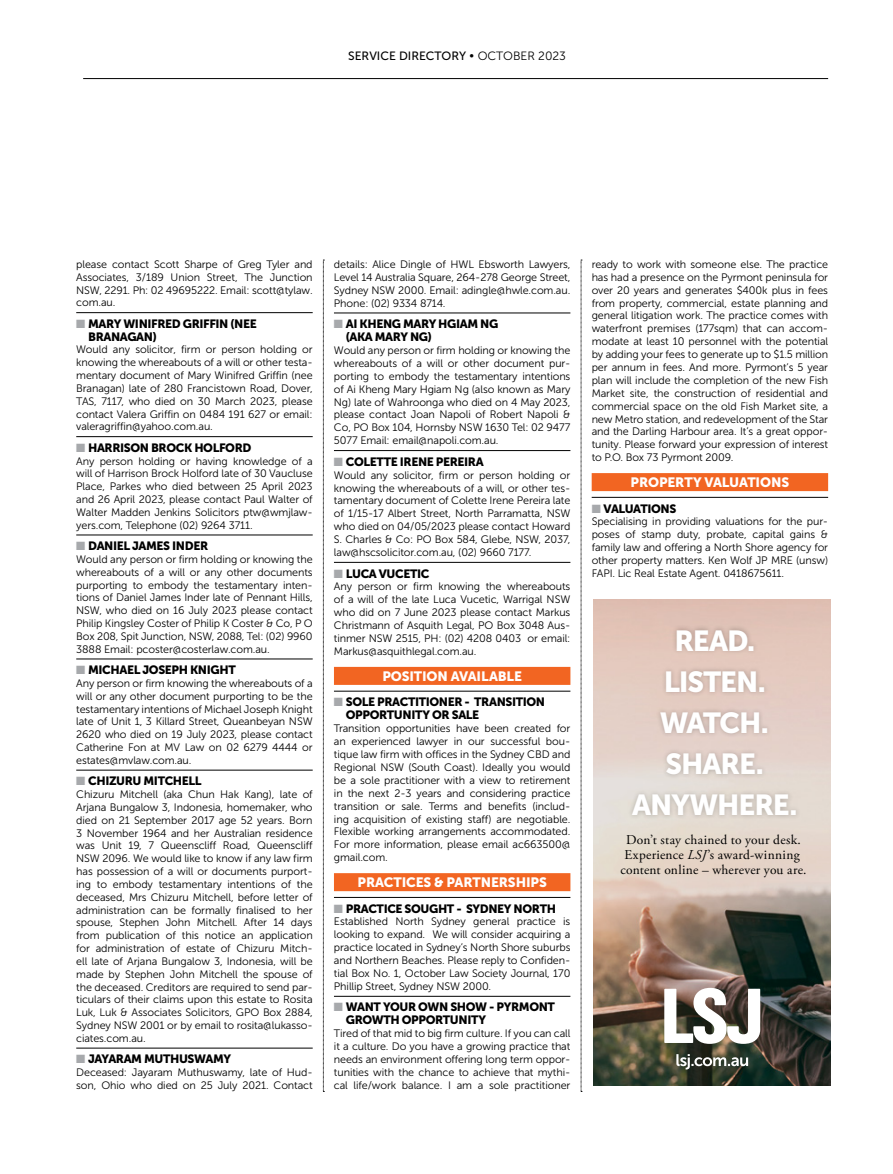
<style>
.page{position:relative;width:893px;height:1174px;background:#fff}
.page>*{position:absolute;margin:0;border:0;box-sizing:border-box;transform-origin:0 0}
.t1{font:28.8px/41px "Museo Sans 900";letter-spacing:-.04em;color:#fff;text-align:center}
.t2{font:13.5px/15px "Adobe Garamond Pro";letter-spacing:.02em;color:#000;text-align:center}
.t3{font:13.5px "Museo Sans 900";letter-spacing:-.01em;color:#fff}
.t4{font:12px/12.9px "Museo Sans 900";letter-spacing:-.035em;color:#000}
.t5{font:12px "Museo Sans 500";color:#000}
.t6{font:10.8px/12.9px "Museo Sans 300";letter-spacing:-.01em;color:#000;text-align:justify}
.s1{font-family:"Museo Sans 300"}
.s2{color:#a7a9ac}
.s3{font-style:italic}
</style>
<div class="page">
<hr style="left:76px;top:312px;width:237px;height:1px;background:#000">
<hr style="left:76px;top:436px;width:237px;height:1px;background:#000">
<hr style="left:76px;top:535px;width:237px;height:1px;background:#000">
<hr style="left:76px;top:658px;width:237px;height:1px;background:#000">
<hr style="left:76px;top:770px;width:237px;height:1px;background:#000">
<hr style="left:76px;top:1047px;width:237px;height:1px;background:#000">
<hr style="left:334px;top:313px;width:236px;height:1px;background:#000">
<hr style="left:334px;top:450px;width:236px;height:1px;background:#000">
<hr style="left:334px;top:562px;width:236px;height:1px;background:#000">
<div style="left:334px;top:667px;width:236px;height:18px;background:#f26522"></div>
<hr style="left:334px;top:691px;width:236px;height:1px;background:#000">
<div style="left:334px;top:873px;width:236px;height:18px;background:#f26522"></div>
<hr style="left:334px;top:897px;width:236px;height:1px;background:#000">
<hr style="left:334px;top:996px;width:236px;height:1px;background:#000">
<div style="left:592px;top:473px;width:236px;height:18px;background:#f26522"></div>
<hr style="left:592px;top:497px;width:236px;height:1px;background:#000">
<svg style="left:323px;top:260px;width:1px;height:832px"></svg>
<svg style="left:581px;top:260px;width:1px;height:832px"></svg>
<img style="left:594px;top:599px;width:237px;height:486px">
<div style="left:627px;top:624px;width:174px;height:196px;background:#000;opacity:.23"></div>
<svg style="left:664px;top:987px;width:96px;height:56px"></svg>
<svg style="left:676px;top:1054px;width:72px;height:15px"></svg>
<hr style="left:83px;top:78px;width:745px;height:1px;background:#000">
<p class="t5" style="left:348px;top:49px;width:219px">SERVICE DIRECTORY <span class="s1">• OCTOBER 2023</span></p>
<p class="t6" style="left:76px;top:258px;width:238px">please contact Scott Sharpe of Greg Tyler and Associates, 3/189 Union Street, The Junction NSW, 2291. Ph: 02 49695222. Email: scott@tylaw. com.au.</p>
<p class="t4" style="left:88px;top:317px;width:170px;text-indent:-12px"><span class="s2">■</span> MARY WINIFRED GRIFFIN (NEE<br>BRANAGAN)</p>
<p class="t6" style="left:76px;top:343px;width:238px">Would any solicitor, firm or person holding or knowing the whereabouts of a will or other testa&shy;mentary document of Mary Winifred Griffin (nee Branagan) late of 280 Francistown Road, Dover, TAS, 7117, who died on 30 March 2023, please contact Valera Griffin on 0484 191 627 or email: valeragriffin@yahoo.com.au.</p>
<p class="t4" style="left:76px;top:441px;width:177px"><span class="s2">■</span> HARRISON BROCK HOLFORD</p>
<p class="t6" style="left:76px;top:454px;width:238px">Any person holding or having knowledge of a will of Harrison Brock Holford late of 30 Vaucluse Place, Parkes who died between 25 April 2023 and 26 April 2023, please contact Paul Walter of Walter Madden Jenkins Solicitors ptw@wmjlaw&shy;yers.com, Telephone (02) 9264 3711.</p>
<p class="t4" style="left:76px;top:539px;width:133px"><span class="s2">■</span> DANIEL JAMES INDER</p>
<p class="t6" style="left:76px;top:553px;width:238px">Would any person or firm holding or knowing the whereabouts of a will or any other documents purporting to embody the testamentary inten&shy;tions of Daniel James Inder late of Pennant Hills, NSW, who died on 16 July 2023 please contact Philip Kingsley Coster of Philip K Coster &amp; Co, P O Box 208, Spit Junction, NSW, 2088, Tel: (02) 9960<br>3888 Email: pcoster@costerlaw.com.au.</p>
<p class="t4" style="left:76px;top:663px;width:161px"><span class="s2">■</span> MICHAEL JOSEPH KNIGHT</p>
<p class="t6" style="left:76px;top:677px;width:238px">Any person or firm knowing the whereabouts of a will or any other document purporting to be the testamentary intentions of Michael Joseph Knight late of Unit 1, 3 Killard Street, Queanbeyan NSW 2620 who died on 19 July 2023, please contact Catherine Fon at MV Law on 02 6279 4444 or estates@mvlaw.com.au.</p>
<p class="t4" style="left:76px;top:774px;width:127px"><span class="s2">■</span> CHIZURU MITCHELL</p>
<p class="t6" style="left:76px;top:788px;width:238px">Chizuru Mitchell (aka Chun Hak Kang), late of Arjana Bungalow 3, Indonesia, homemaker, who died on 21 September 2017 age 52 years. Born 3 November 1964 and her Australian residence was Unit 19, 7 Queenscliff Road, Queenscliff NSW 2096. We would like to know if any law firm has possession of a will or documents purport&shy;ing to embody testamentary intentions of the deceased, Mrs Chizuru Mitchell, before letter of administration can be formally finalised to her spouse, Stephen John Mitchell. After 14 days from publication of this notice an application for administration of estate of Chizuru Mitch&shy;ell late of Arjana Bungalow 3, Indonesia, will be made by Stephen John Mitchell the spouse of the deceased. Creditors are required to send par&shy;ticulars of their claims upon this estate to Rosita Luk, Luk &amp; Associates Solicitors, GPO Box 2884, Sydney NSW 2001 or by email to rosita@lukasso&shy;ciates.com.au.</p>
<p class="t4" style="left:76px;top:1052px;width:156px"><span class="s2">■</span> JAYARAM MUTHUSWAMY</p>
<p class="t6" style="left:76px;top:1066px;width:238px">Deceased: Jayaram Muthuswamy, late of Hud&shy;son, Ohio who died on 25 July 2021. Contact</p>
<p class="t6" style="left:334px;top:258px;width:238px">details: Alice Dingle of HWL Ebsworth Lawyers, Level 14 Australia Square, 264-278 George Street, Sydney NSW 2000. Email: adingle@hwle.com.au.<br>Phone: (02) 9334 8714.</p>
<p class="t4" style="left:346px;top:317px;width:154px;text-indent:-12px"><span class="s2">■</span> AI KHENG MARY HGIAM NG (AKA MARY NG)</p>
<p class="t6" style="left:334px;top:344px;width:238px">Would any person or firm holding or knowing the whereabouts of a will or other document pur&shy;porting to embody the testamentary intentions of Ai Kheng Mary Hgiam Ng (also known as Mary Ng) late of Wahroonga who died on 4 May 2023, please contact Joan Napoli of Robert Napoli &amp; Co, PO Box 104, Hornsby NSW 1630 Tel: 02 9477<br>5077 Email: email@napoli.com.au.</p>
<p class="t4" style="left:334px;top:455px;width:151px"><span class="s2">■</span> COLETTE IRENE PEREIRA</p>
<p class="t6" style="left:334px;top:468px;width:238px">Would any solicitor, firm or person holding or knowing the whereabouts of a will, or other tes&shy;tamentary document of Colette Irene Pereira late of 1/15-17 Albert Street, North Parramatta, NSW who died on 04/05/2023 please contact Howard S. Charles &amp; Co: PO Box 584, Glebe, NSW, 2037, law@hscsolicitor.com.au, (02) 9660 7177.</p>
<p class="t4" style="left:334px;top:567px;width:97px"><span class="s2">■</span> LUCA VUCETIC</p>
<p class="t6" style="left:334px;top:580px;width:238px">Any person or firm knowing the whereabouts of a will of the late Luca Vucetic, Warrigal NSW who did on 7 June 2023 please contact Markus Christmann of Asquith Legal, PO Box 3048 Aus&shy;tinmer NSW 2515, PH: (02) 4208 0403 or email:<br>Markus@asquithlegal.com.au.</p>
<p class="t3" style="left:382px;top:668px;width:141px">POSITION AVAILABLE</p>
<p class="t4" style="left:346px;top:695px;width:201px;text-indent:-12px"><span class="s2">■</span> SOLE PRACTITIONER - TRANSITION<br>OPPORTUNITY OR SALE</p>
<p class="t6" style="left:334px;top:722px;width:238px">Transition opportunities have been created for an experienced lawyer in our successful bou&shy;tique law firm with offices in the Sydney CBD and Regional NSW (South Coast). Ideally you would be a sole practitioner with a view to retirement in the next 2-3 years and considering practice transition or sale. Terms and benefits (includ&shy;ing acquisition of existing staff) are negotiable.<br>Flexible working arrangements accommodated.<br>For more information, please email ac663500@ gmail.com.</p>
<p class="t3" style="left:358px;top:875px;width:191px">PRACTICES &amp; PARTNERSHIPS</p>
<p class="t4" style="left:334px;top:902px;width:224px"><span class="s2">■</span> PRACTICE SOUGHT - SYDNEY NORTH</p>
<p class="t6" style="left:334px;top:915px;width:238px">Established North Sydney general practice is looking to expand. We will consider acquiring a practice located in Sydney’s North Shore suburbs and Northern Beaches. Please reply to Confiden&shy;tial Box No. 1, October Law Society Journal, 170<br>Phillip Street, Sydney NSW 2000.</p>
<p class="t4" style="left:346px;top:1000px;width:211px;text-indent:-12px"><span class="s2">■</span> WANT YOUR OWN SHOW - PYRMONT<br>GROWTH OPPORTUNITY</p>
<p class="t6" style="left:334px;top:1027px;width:238px">Tired of that mid to big firm culture. If you can call it a culture. Do you have a growing practice that needs an environment offering long term oppor&shy;tunities with the chance to achieve that mythi&shy;cal life/work balance. I am a sole practitioner</p>
<p class="t6" style="left:592px;top:258px;width:238px">ready to work with someone else. The practice has had a presence on the Pyrmont peninsula for over 20 years and generates $400k plus in fees from property, commercial, estate planning and general litigation work. The practice comes with waterfront premises (177sqm) that can accom&shy;modate at least 10 personnel with the potential by adding your fees to generate up to $1.5 million per annum in fees. And more. Pyrmont’s 5 year plan will include the completion of the new Fish Market site, the construction of residential and commercial space on the old Fish Market site, a new Metro station, and redevelopment of the Star and the Darling Harbour area. It’s a great oppor&shy;tunity. Please forward your expression of interest to P.O. Box 73 Pyrmont 2009.</p>
<p class="t3" style="left:631px;top:475px;width:160px">PROPERTY VALUATIONS</p>
<p class="t4" style="left:592px;top:502px;width:86px"><span class="s2">■</span> VALUATIONS</p>
<p class="t6" style="left:592px;top:515px;width:238px">Specialising in providing valuations for the pur&shy;poses of stamp duty, probate, capital gains &amp; family law and offering a North Shore agency for other property matters. Ken Wolf JP MRE (unsw)<br>FAPI. Lic Real Estate Agent. 0418675611.</p>
<h1 class="t1" style="left:632px;top:620px;width:167px">READ.<br>LISTEN.<br>WATCH.<br>SHARE.<br>ANYWHERE.</h1>
<p class="t2" style="left:620px;top:832px;width:188px">Don’t stay chained to your desk.<br>Experience <span class="s3">LSJ</span>’s award-winning content online – wherever you are.</p>
</div>
